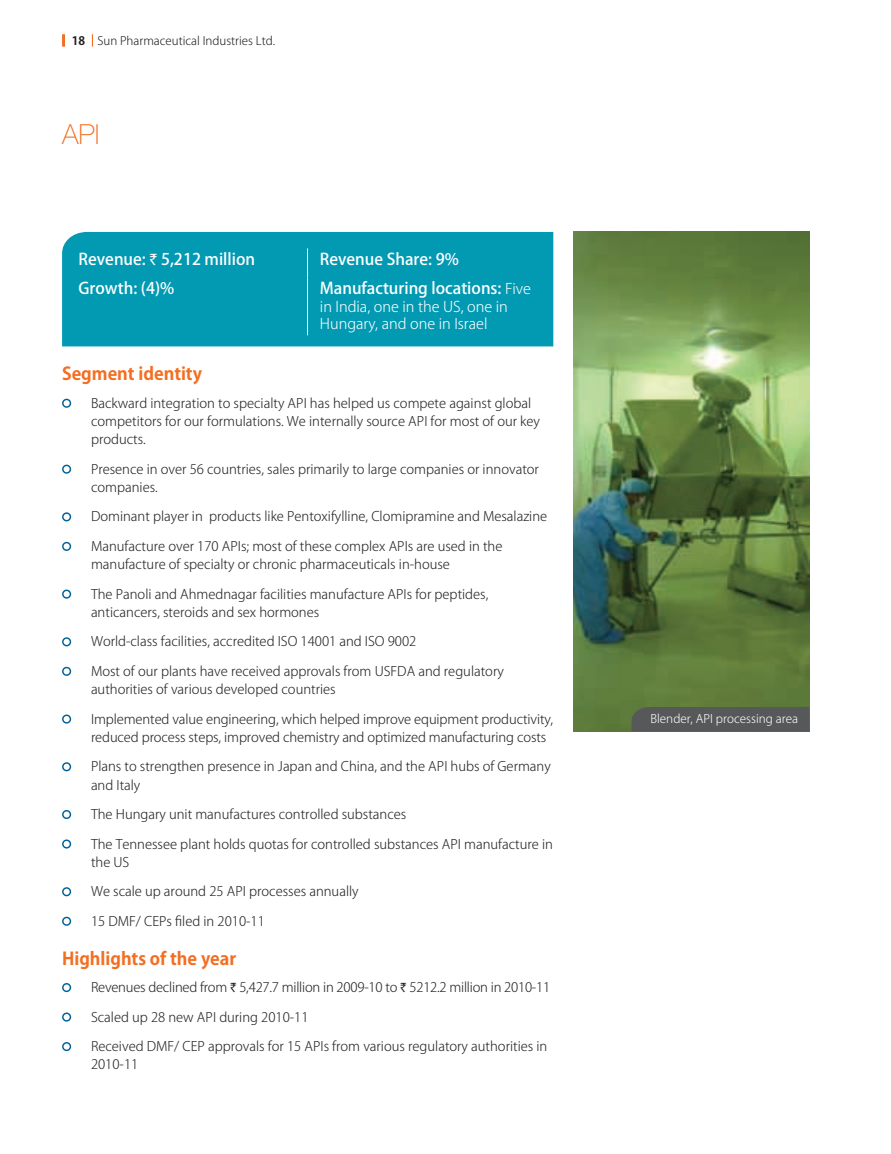
<style>
.page{position:relative;width:891px;height:1154px;background:#fff}
.page>*{position:absolute;margin:0;border:0;box-sizing:border-box;transform-origin:0 0}
.t1{font:100 27.6px "Helvetica Neue LT Std";color:#f36e21}
.t2{font:17.4px "Koz Go Pro Bold 90 msp RKSJ H";color:#f36e21}
.t3{font:16.05px "Koz Go Pro Medium 90 msp RKSJ H";color:#fff}
.t4{font:14.55px/17.4px "Koz Go Pro Light 90 msp RKSJ H";color:#fff}
.t5{font:13.05px/18.1px "Koz Go Pro Light 90 msp RKSJ H";color:#231f20}
.t6{font:11.85px "Koz Go Pro Light 90 msp RKSJ H";color:#fff}
.t7{font:11.7px "Koz Go Pro Light 90 msp RKSJ H";color:#231f20}
.s1{font-family:"Koz Go Pro Bold 90 msp RKSJ H"}
.s2{font-family:"Rupee"}
.s3{font-family:"Koz Go Pro Light 90 msp RKSJ H";font-size:14.55px}
</style>
<div class="page">
<svg style="left:62px;top:34px;width:3px;height:13px"></svg>
<svg style="left:92px;top:34px;width:1px;height:13px"></svg>
<div style="left:62px;top:232px;width:491px;height:114px;background:#029ab3"></div>
<svg style="left:307px;top:248px;width:1px;height:29px"></svg>
<hr style="left:307px;top:277px;width:1px;height:58px;background:#fff">
<div style="left:62px;top:398px;width:9px;height:9px;border:1px solid #016197;border-radius:50%"></div>
<div style="left:62px;top:464px;width:9px;height:9px;border:1px solid #016197;border-radius:50%"></div>
<div style="left:62px;top:512px;width:9px;height:9px;border:1px solid #016197;border-radius:50%"></div>
<div style="left:62px;top:541px;width:9px;height:9px;border:1px solid #016197;border-radius:50%"></div>
<div style="left:62px;top:589px;width:9px;height:9px;border:1px solid #016197;border-radius:50%"></div>
<div style="left:62px;top:637px;width:9px;height:9px;border:1px solid #016197;border-radius:50%"></div>
<div style="left:62px;top:666px;width:9px;height:9px;border:1px solid #016197;border-radius:50%"></div>
<div style="left:62px;top:714px;width:9px;height:9px;border:1px solid #016197;border-radius:50%"></div>
<div style="left:62px;top:762px;width:9px;height:9px;border:1px solid #016197;border-radius:50%"></div>
<div style="left:62px;top:809px;width:9px;height:9px;border:1px solid #016197;border-radius:50%"></div>
<div style="left:62px;top:839px;width:9px;height:9px;border:1px solid #016197;border-radius:50%"></div>
<div style="left:62px;top:886px;width:9px;height:10px;border:1px solid #016197;border-radius:50%"></div>
<div style="left:62px;top:916px;width:9px;height:9px;border:1px solid #016197;border-radius:50%"></div>
<div style="left:62px;top:982px;width:9px;height:9px;border:1px solid #016197;border-radius:50%"></div>
<div style="left:62px;top:1012px;width:9px;height:9px;border:1px solid #016197;border-radius:50%"></div>
<div style="left:62px;top:1041px;width:9px;height:9px;border:1px solid #016197;border-radius:50%"></div>
<img style="left:573px;top:232px;width:236px;height:499px">
<div style="left:631px;top:706px;width:178px;height:25px;background:#57585a"></div>
<p class="t7" style="left:72px;top:36px;width:205px"><span class="s1">18</span> Sun Pharmaceutical Industries Ltd.</p>
<h1 class="t1" style="left:62px;top:124px;width:39px">API</h1>
<p class="t3" style="left:79px;top:253px;width:178px">Revenue: <span class="s2">`</span> 5,212 million</p>
<p class="t3" style="left:320px;top:253px;width:140px">Revenue Share: 9%</p>
<p class="t3" style="left:79px;top:282px;width:97px">Growth: (4)%</p>
<p class="t3" style="left:320px;top:282px;width:213px">Manufacturing locations: <span class="s3">Five</span></p>
<p class="t4" style="left:320px;top:299px;width:189px">in India, one in the US, one in<br>Hungary, and one in Israel</p>
<h2 class="t2" style="left:62px;top:367px;width:141px">Segment identity</h2>
<p class="t5" style="left:91px;top:395px;width:450px">Backward integration to specialty API has helped us compete against global competitors for our formulations. We internally source API for most of our key products.</p>
<p class="t5" style="left:91px;top:461px;width:449px">Presence in over 56 countries, sales primarily to large companies or innovator companies.</p>
<p class="t5" style="left:91px;top:509px;width:457px">Dominant player in products like Pentoxifylline, Clomipramine and Mesalazine</p>
<p class="t5" style="left:91px;top:538px;width:413px">Manufacture over 170 APIs; most of these complex APIs are used in the manufacture of specialty or chronic pharmaceuticals in-house</p>
<p class="t5" style="left:91px;top:586px;width:399px">The Panoli and Ahmednagar facilities manufacture APIs for peptides, anticancers, steroids and sex hormones</p>
<p class="t5" style="left:91px;top:634px;width:327px">World-class facilities, accredited ISO 14001 and ISO 9002</p>
<p class="t5" style="left:91px;top:663px;width:414px">Most of our plants have received approvals from USFDA and regulatory authorities of various developed countries</p>
<p class="t5" style="left:91px;top:711px;width:463px">Implemented value engineering, which helped improve equipment productivity, reduced process steps, improved chemistry and optimized manufacturing costs</p>
<p class="t5" style="left:91px;top:758px;width:461px">Plans to strengthen presence in Japan and China, and the API hubs of Germany and Italy</p>
<p class="t5" style="left:91px;top:806px;width:317px">The Hungary unit manufactures controlled substances</p>
<p class="t5" style="left:91px;top:836px;width:463px">The Tennessee plant holds quotas for controlled substances API manufacture in the US</p>
<p class="t5" style="left:91px;top:883px;width:269px">We scale up around 25 API processes annually</p>
<p class="t5" style="left:91px;top:913px;width:175px">15 DMF/ CEPs filed in 2010-11</p>
<h2 class="t2" style="left:62px;top:951px;width:176px">Highlights of the year</h2>
<p class="t5" style="left:91px;top:979px;width:460px">Revenues declined from <span class="s2">`</span> 5,427.7 million in 2009-10 to <span class="s2">`</span> 5212.2 million in 2010-11</p>
<p class="t5" style="left:91px;top:1009px;width:219px">Scaled up 28 new API during 2010-11</p>
<p class="t5" style="left:91px;top:1038px;width:458px">Received DMF/ CEP approvals for 15 APIs from various regulatory authorities in<br>2010-11</p>
<p class="t6" style="left:650px;top:713px;width:149px">Blender, API processing area</p>
</div>
